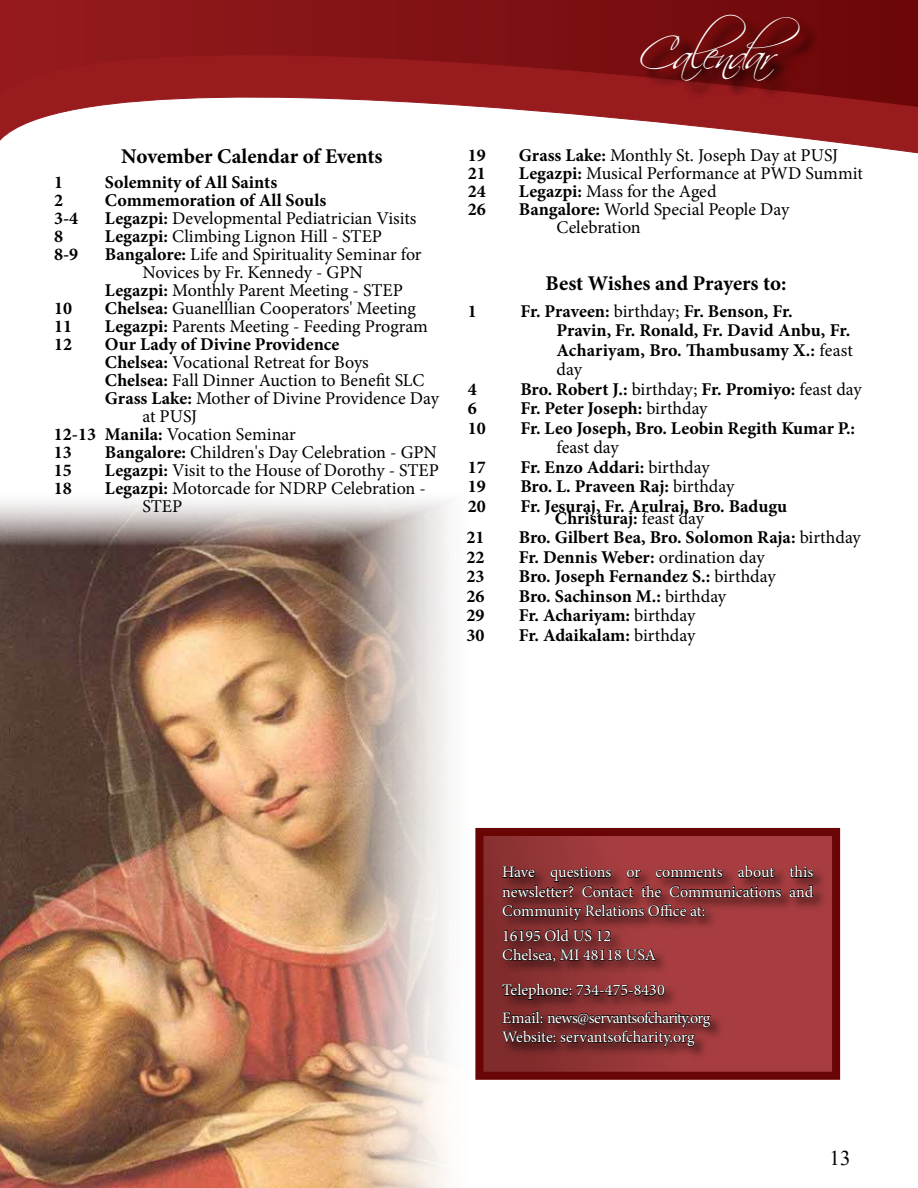
<style>
.page{position:relative;width:918px;height:1188px;background:#fff}
.page>*{position:absolute;margin:0;border:0;box-sizing:border-box;transform-origin:0 0}
.t1{font:45px "Scriptina";letter-spacing:-.065em;color:#fff}
.t2{font:700 21px "Minion Pro";letter-spacing:-.005em;color:#000}
.t3{font:21px "Times New Roman";color:#000}
.t4{font:18px/18px "Minion Pro";color:#000}
.t5{font:700 18px/19.5px "Minion Pro";color:#000}
.t6{font:16.05px/19.4px "Minion Pro";letter-spacing:-.005em;color:#fff;text-align:justify}
.t7{font:16.05px/27.3px "Minion Pro";letter-spacing:-.03em;color:#fff}
.s1{font-weight:700}
.s2{font-weight:400}
</style>
<div class="page">
<svg style="left:0;top:0;width:918px;height:141px"></svg>
<img style="left:0;top:500px;width:480px;height:688px">
<div style="left:643px;top:17px;width:175px;height:82px;background:#000;opacity:.75"></div>
<div style="left:479px;top:832px;width:357px;height:244px;background:linear-gradient(to right,#8b3233,#b14145)"></div>
<div style="left:501px;top:865px;width:326px;height:195px;background:#000;opacity:.75"></div>
<svg style="left:789px;top:865px;width:24px;height:13px"></svg>
<svg style="left:789px;top:884px;width:25px;height:14px"></svg>
<svg style="left:502px;top:865px;width:280px;height:182px"></svg>
<div style="left:475px;top:828px;width:365px;height:252px;border:8px solid #6a0506"></div>
<p class="t2" style="left:121px;top:141px;width:263px">November Calendar of Events</p>
<p class="t5" style="left:54px;top:173px;width:10px">1</p>
<p class="t5" style="left:105px;top:173px;width:174px">Solemnity of All Saints</p>
<p class="t5" style="left:54px;top:191px;width:10px">2</p>
<p class="t5" style="left:105px;top:191px;width:223px">Commemoration of All Souls</p>
<p class="t5" style="left:54px;top:209px;width:26px">3-4</p>
<p class="t4" style="left:105px;top:210px;width:313px"><span class="s1">Legazpi:</span> Developmental Pediatrician Visits</p>
<p class="t5" style="left:54px;top:227px;width:10px">8</p>
<p class="t4" style="left:105px;top:228px;width:279px"><span class="s1">Legazpi:</span> Climbing Lignon Hill - STEP</p>
<p class="t5" style="left:54px;top:245px;width:26px">8-9</p>
<p class="t4" style="left:105px;top:246px;width:318px"><span class="s1">Bangalore:</span> Life and Spirituality Seminar for</p>
<p class="t4" style="left:143px;top:264px;width:222px">Novices by Fr. Kennedy - GPN</p>
<p class="t4" style="left:105px;top:282px;width:299px"><span class="s1">Legazpi:</span> Monthly Parent Meeting - STEP</p>
<p class="t5" style="left:54px;top:299px;width:19px">10</p>
<p class="t4" style="left:105px;top:300px;width:313px"><span class="s1">Chelsea:</span> Guanelllian Cooperators' Meeting</p>
<p class="t5" style="left:54px;top:317px;width:19px">11</p>
<p class="t4" style="left:105px;top:318px;width:325px"><span class="s1">Legazpi:</span> Parents Meeting - Feeding Program</p>
<p class="t5" style="left:54px;top:335px;width:19px">12</p>
<p class="t5" style="left:105px;top:335px;width:236px">Our Lady of Divine Providence</p>
<p class="t4" style="left:105px;top:354px;width:265px"><span class="s1">Chelsea:</span> Vocational Retreat for Boys</p>
<p class="t4" style="left:105px;top:372px;width:321px"><span class="s1">Chelsea:</span> Fall Dinner Auction to Benefit SLC</p>
<p class="t4" style="left:105px;top:390px;width:336px"><span class="s1">Grass Lake:</span> Mother of Divine Providence Day</p>
<p class="t4" style="left:142px;top:408px;width:56px">at PUSJ</p>
<p class="t4" style="left:54px;top:426px;width:243px"><span class="s1">12-13 Manila:</span> Vocation Seminar</p>
<p class="t5" style="left:54px;top:443px;width:19px">13</p>
<p class="t4" style="left:105px;top:444px;width:334px"><span class="s1">Bangalore:</span> Children's Day Celebration - GPN</p>
<p class="t5" style="left:54px;top:461px;width:19px">15</p>
<p class="t4" style="left:105px;top:462px;width:336px"><span class="s1">Legazpi:</span> Visit to the House of Dorothy - STEP</p>
<p class="t5" style="left:54px;top:479px;width:19px">18</p>
<p class="t4" style="left:142px;top:480px;width:285px;text-indent:-38px"><span class="s1">Legazpi:</span> Motorcade for NDRP Celebration -<br>STEP</p>
<h1 class="t1" style="left:639px;top:27px;width:162px">Calendar</h1>
<p class="t5" style="left:468px;top:145px;width:19px">19</p>
<p class="t4" style="left:519px;top:146px;width:321px"><span class="s1">Grass Lake:</span> Monthly St. Joseph Day at PUSJ</p>
<p class="t5" style="left:468px;top:163px;width:19px">21</p>
<p class="t4" style="left:519px;top:164px;width:345px"><span class="s1">Legazpi:</span> Musical Performance at PWD Summit</p>
<p class="t5" style="left:468px;top:181px;width:19px">24</p>
<p class="t4" style="left:519px;top:182px;width:199px"><span class="s1">Legazpi:</span> Mass for the Aged</p>
<p class="t5" style="left:468px;top:199px;width:19px">26</p>
<p class="t4" style="left:556px;top:200px;width:234px;text-indent:-38px"><span class="s1">Bangalore:</span> World Special People Day<br>Celebration</p>
<p class="t2" style="left:546px;top:268px;width:242px">Best Wishes and Prayers to:</p>
<p class="t5" style="left:468px;top:301px;width:10px">1</p>
<p class="t5" style="left:557px;top:301px;width:298px;text-indent:-36px">Fr. Praveen: <span class="s2">birthday;</span> Fr. Benson, Fr.<br>Pravin, Fr. Ronald, Fr. David Anbu, Fr.<br>Achariyam, Bro. Thambusamy X.: <span class="s2">feast day</span></p>
<p class="t5" style="left:468px;top:379px;width:10px">4</p>
<p class="t5" style="left:521px;top:379px;width:343px">Bro. Robert J.: <span class="s2">birthday;</span> Fr. Promiyo: <span class="s2">feast day</span></p>
<p class="t5" style="left:468px;top:398px;width:10px">6</p>
<p class="t5" style="left:521px;top:398px;width:189px">Fr. Peter Joseph: <span class="s2">birthday</span></p>
<p class="t5" style="left:468px;top:418px;width:19px">10</p>
<p class="t5" style="left:521px;top:418px;width:336px">Fr. Leo Joseph, Bro. Leobin Regith Kumar P.:</p>
<p class="t4" style="left:557px;top:438px;width:64px">feast day</p>
<p class="t5" style="left:468px;top:457px;width:19px">17</p>
<p class="t5" style="left:521px;top:457px;width:191px">Fr. Enzo Addari: <span class="s2">birthday</span></p>
<p class="t5" style="left:468px;top:476px;width:19px">19</p>
<p class="t5" style="left:521px;top:476px;width:215px">Bro. L. Praveen Raj: <span class="s2">birthday</span></p>
<p class="t5" style="left:468px;top:496px;width:19px">20</p>
<p class="t5" style="left:521px;top:496px;width:268px">Fr. Jesuraj, Fr. Arulraj, Bro. Badugu</p>
<p class="t5" style="left:555px;top:508px;width:151px">Christuraj: <span class="s2">feast day</span></p>
<p class="t5" style="left:466px;top:528px;width:19px">21</p>
<p class="t5" style="left:519px;top:528px;width:343px">Bro. Gilbert Bea, Bro. Solomon Raja: <span class="s2">birthday</span></p>
<p class="t5" style="left:466px;top:547px;width:19px">22</p>
<p class="t5" style="left:519px;top:547px;width:247px">Fr. Dennis Weber: <span class="s2">ordination day</span></p>
<p class="t5" style="left:466px;top:567px;width:19px">23</p>
<p class="t5" style="left:519px;top:567px;width:258px">Bro. Joseph Fernandez S.: <span class="s2">birthday</span></p>
<p class="t5" style="left:466px;top:586px;width:19px">26</p>
<p class="t5" style="left:519px;top:586px;width:209px">Bro. Sachinson M.: <span class="s2">birthday</span></p>
<p class="t5" style="left:466px;top:606px;width:19px">29</p>
<p class="t5" style="left:519px;top:606px;width:178px">Fr. Achariyam: <span class="s2">birthday</span></p>
<p class="t5" style="left:466px;top:625px;width:19px">30</p>
<p class="t5" style="left:519px;top:625px;width:178px">Fr. Adaikalam: <span class="s2">birthday</span></p>
<p class="t6" style="left:502px;top:863px;width:313px">Have questions or comments about this newsletter? Contact the Communications and Community Relations Office at:</p>
<p class="t6" style="left:502px;top:926px;width:155px">16195 Old US 12<br>Chelsea, MI 48118 USA</p>
<p class="t7" style="left:502px;top:977px;width:210px">Telephone: 734-475-8430<br>Email: news@servantsofcharity.org</p>
<p class="t6" style="left:502px;top:1027px;width:194px">Website: servantsofcharity.org</p>
<p class="t3" style="left:830px;top:1143px;width:22px">13</p>
</div>
